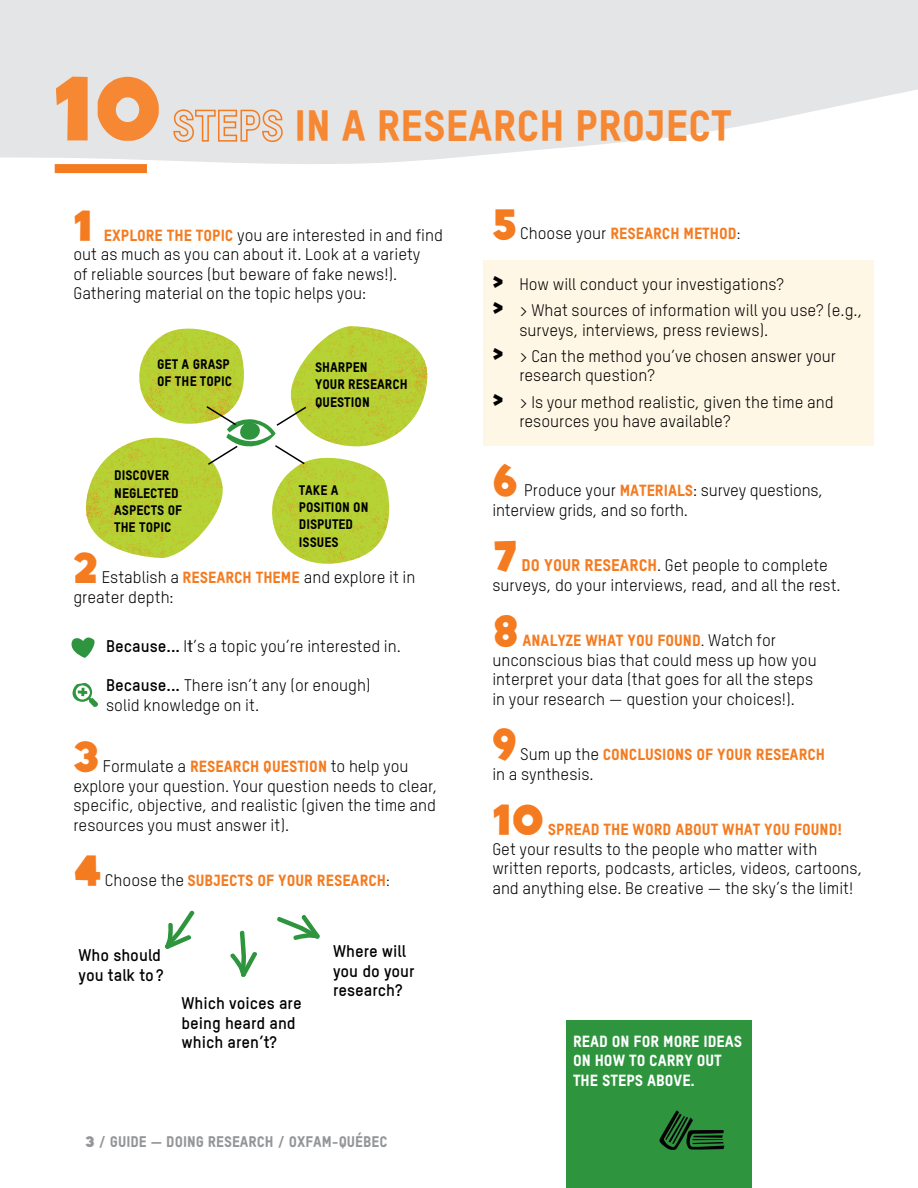
<style>
.page{position:relative;width:918px;height:1188px;background:#fff}
.page>*{position:absolute;margin:0;border:0;box-sizing:border-box;transform-origin:0 0}
.t1{font:42.75px "Oxfam TSTARPRO Headline";color:#f68733}
.t2{font:42.75px "Oxfam Global Headline";color:#f47b20}
.t3{font:16.5px/19.5px "Oxfam TSTARPRO";color:#000}
.t4{font:700 16.5px/19.5px "Oxfam TSTARPRO";color:#000}
.t5{font:15.75px "Oxfam TSTARPRO Headline";color:#f47b20}
.t6{font:15.75px/19.5px "Oxfam TSTARPRO Headline";color:#fff}
.t7{font:15px "Oxfam TSTARPRO Headline";color:#939598}
.t8{font:13.5px/17.2px "Oxfam TSTARPRO Headline";color:#000}
.s1{font-family:"Oxfam Global Headline";font-size:90px}
.s2{color:#f47b20}
.s3{font-family:"Oxfam TSTARPRO Headline";font-size:15.75px;color:#f47b20}
.s4{font-weight:700}
.s5{font-family:"Oxfam TSTARPRO";font-size:16.5px;color:#000}
.s6{font-family:"Oxfam TSTARPRO";font-size:15px;color:#000}
.s7{font-family:"Oxfam Global Headline"}
.s8{font-family:"Oxfam Global Headline";font-size:22.5px}
.s9{font-family:"Oxfam TSTARPRO Headline";color:#f47b20}
</style>
<div class="page">
<svg style="left:71px;top:637px;width:24px;height:21px"></svg>
<div style="left:483px;top:260px;width:390px;height:186px;background:#fff7e5"></div>
<svg style="left:0;top:0;width:918px;height:166px;background:#e7e8e9"></svg>
<div style="left:566px;top:1021px;width:186px;height:167px;background:#2e953e"></div>
<svg style="left:164px;top:910px;width:31px;height:39px"></svg>
<svg style="left:277px;top:915px;width:43px;height:25px"></svg>
<svg style="left:230px;top:930px;width:27px;height:47px"></svg>
<svg style="left:73px;top:683px;width:25px;height:24px"></svg>
<div style="left:55px;top:164px;width:92px;height:9px;background:#f47b20"></div>
<svg style="left:85px;top:326px;width:343px;height:238px"></svg>
<svg style="left:659px;top:1110px;width:65px;height:40px"></svg>
<h1 class="t1" style="left:53px;top:99px;width:680px"><span class="s1">10</span> <span class="s2">STEPS</span> IN A RESEARCH PROJECT</h1>
<h1 class="t2" style="left:73px;top:189px;width:21px">1</h1>
<p class="t3" style="left:73px;top:225px;width:371px;text-indent:31px"><span class="s3">EXPLORE THE TOPIC</span> you are interested in and find out as much as you can about it. Look at a variety<br>of reliable sources (but beware of fake news!).<br>Gathering material on the topic helps you:</p>
<p class="t8" style="left:157px;top:355px;width:76px">GET A GRASP<br>OF THE TOPIC</p>
<p class="t8" style="left:114px;top:467px;width:69px">DISCOVER<br>NEGLECTED<br>ASPECTS OF<br>THE TOPIC</p>
<p class="t8" style="left:315px;top:358px;width:94px">SHARPEN<br>YOUR RESEARCH<br>QUESTION</p>
<p class="t8" style="left:299px;top:481px;width:71px">TAKE A<br>POSITION ON<br>DISPUTED<br>ISSUES</p>
<h1 class="t2" style="left:73px;top:532px;width:26px">2</h1>
<p class="t3" style="left:73px;top:567px;width:343px;text-indent:28px">Establish a <span class="s3">RESEARCH THEME</span> and explore it in greater depth:</p>
<p class="t3" style="left:106px;top:636px;width:296px"><span class="s4">Because...</span> It’s a topic you’re interested in.</p>
<p class="t3" style="left:106px;top:675px;width:266px"><span class="s4">Because...</span> There isn’t any (or enough) solid knowledge on it.</p>
<h1 class="t2" style="left:73px;top:721px;width:27px">3</h1>
<p class="t3" style="left:73px;top:756px;width:365px;text-indent:29px">Formulate a <span class="s3">RESEARCH QUESTION</span> to help you explore your question. Your question needs to clear, specific, objective, and realistic (given the time and resources you must answer it).</p>
<h1 class="t2" style="left:73px;top:835px;width:30px">4</h1>
<p class="t5" style="left:105px;top:871px;width:286px"><span class="s5">Choose the</span> SUBJECTS OF YOUR RESEARCH<span class="s6">:</span></p>
<p class="t4" style="left:79px;top:945px;width:86px">Who should you talk to?</p>
<p class="t4" style="left:181px;top:993px;width:122px">Which voices are being heard and which aren’t?</p>
<p class="t4" style="left:333px;top:941px;width:83px">Where will you do your research?</p>
<p class="t7" style="left:86px;top:1132px;width:303px"><span class="s7">3</span> / GUIDE — DOING RESEARCH / OXFAM-QUÉBEC</p>
<h1 class="t2" style="left:492px;top:187px;width:26px">5</h1>
<p class="t5" style="left:520px;top:224px;width:222px"><span class="s5">Choose your</span> RESEARCH METHOD<span class="s6">:</span></p>
<p class="t3" style="left:492px;top:271px;width:372px;line-height:26.2px"><span class="s8">&gt;</span> How will conduct your investigations?<br><span class="s8">&gt;</span> &gt; What sources of information will you use? (e.g.,</p>
<p class="t3" style="left:492px;top:317px;width:345px;line-height:26.2px;text-indent:27px">surveys, interviews, press reviews).<br><span class="s8">&gt;</span> &gt; Can the method you’ve chosen answer your</p>
<p class="t3" style="left:492px;top:362px;width:343px;line-height:26.2px;text-indent:27px">research question?<br><span class="s8">&gt;</span> &gt; Is your method realistic, given the time and</p>
<p class="t3" style="left:519px;top:411px;width:213px">resources you have available?</p>
<h1 class="t2" style="left:492px;top:445px;width:26px">6</h1>
<p class="t3" style="left:492px;top:480px;width:332px;text-indent:32px">Produce your <span class="s3">MATERIALS</span>: survey questions, interview grids, and so forth.</p>
<h1 class="t2" style="left:492px;top:520px;width:27px">7</h1>
<p class="t3" style="left:492px;top:555px;width:350px;text-indent:29px"><span class="s9">DO YOUR RESEARCH</span>. Get people to complete surveys, do your interviews, read, and all the rest.</p>
<h1 class="t2" style="left:492px;top:595px;width:28px">8</h1>
<p class="t5" style="left:523px;top:631px;width:255px">ANALYZE WHAT YOU FOUND<span class="s6">.</span> <span class="s5">Watch for</span></p>
<p class="t3" style="left:492px;top:650px;width:326px">unconscious bias that could mess up how you interpret your data (that goes for all the steps in your research — question your choices!).</p>
<h1 class="t2" style="left:492px;top:709px;width:26px">9</h1>
<p class="t5" style="left:520px;top:745px;width:306px"><span class="s5">Sum up the</span> CONCLUSIONS OF YOUR RESEARCH</p>
<p class="t3" style="left:492px;top:764px;width:103px">in a synthesis.</p>
<h1 class="t2" style="left:492px;top:784px;width:53px">10</h1>
<p class="t5" style="left:548px;top:820px;width:296px">SPREAD THE WORD ABOUT WHAT YOU FOUND!</p>
<p class="t3" style="left:492px;top:839px;width:372px">Get your results to the people who matter with written reports, podcasts, articles, videos, cartoons, and anything else. Be creative — the sky’s the limit!</p>
<p class="t6" style="left:573px;top:1031px;width:171px">READ ON FOR MORE IDEAS<br>ON HOW TO CARRY OUT<br>THE STEPS ABOVE.</p>
</div>
